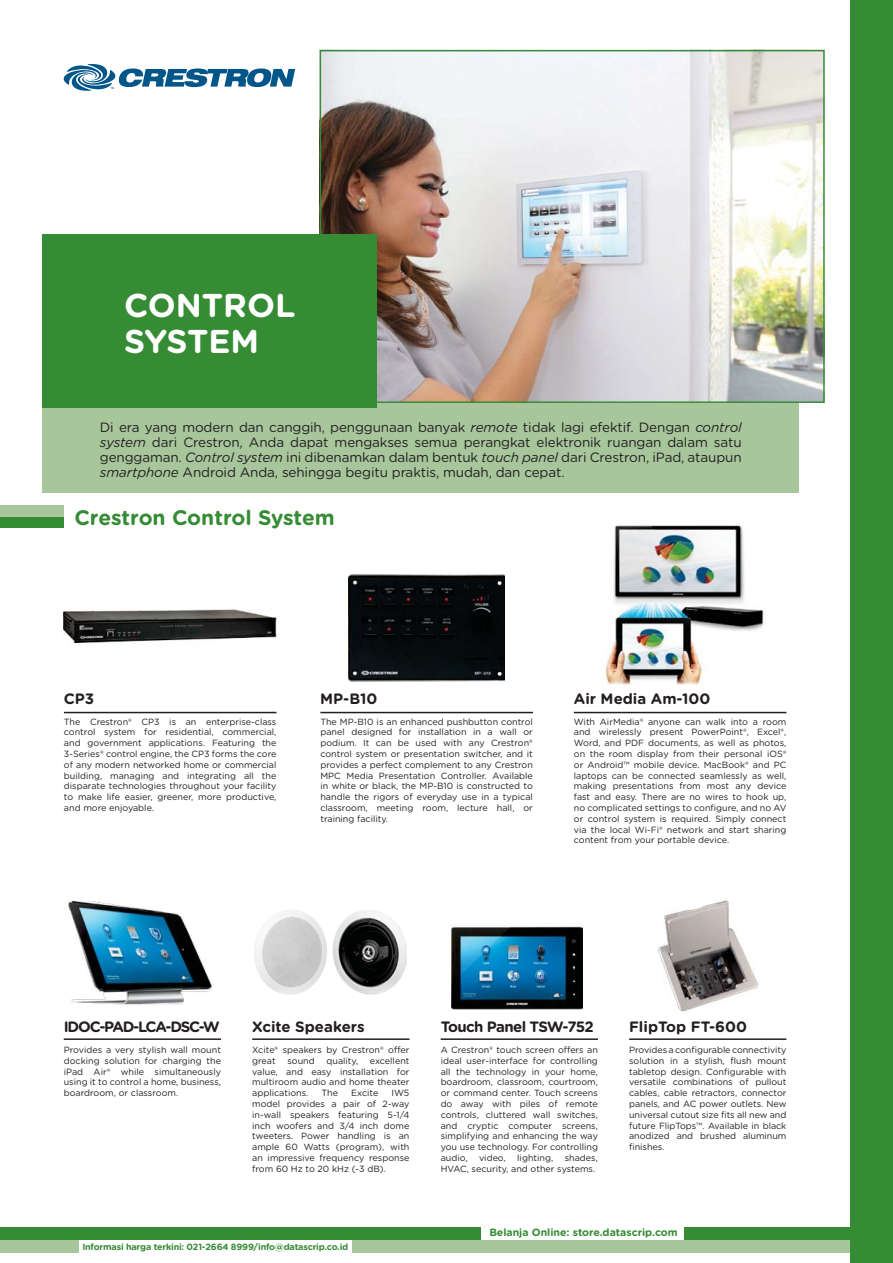
<style>
.page{position:relative;width:893px;height:1263px;background:#fff}
.page>*{position:absolute;margin:0;border:0;box-sizing:border-box;transform-origin:0 0}
.t1{font:700 33px/36.3px "Gotham Rounded";color:#fff}
.t2{font:700 21px "Gotham Rounded";letter-spacing:-.005em;color:#368b35}
.t3{font:700 15px "Gotham Rounded";color:#231f20}
.t4{font:700 15px "Gotham Rounded";letter-spacing:-.08em;color:#231f20}
.t5{font:700 15px "Gotham Rounded";letter-spacing:-.045em;color:#231f20}
.t6{font:13.5px/15px "Gotham Rounded";letter-spacing:-.01em;color:#231f20;text-align:justify}
.t7{font:700 10.5px "Gotham Rounded";color:#368b35}
.t8{font:9px/10.8px "Gotham Rounded";color:#231f20;text-align:justify}
.t9{font:700 9px "Gotham Rounded";letter-spacing:-.02em;color:#368b35}
.s1{font-style:italic}
</style>
<div class="page">
<div style="left:0;top:1228px;width:480px;height:12px;background:#368b35"></div>
<div style="left:684px;top:1228px;width:209px;height:12px;background:#368b35"></div>
<div style="left:0;top:1240px;width:79px;height:12px;background:#a7c69c"></div>
<div style="left:352px;top:1240px;width:541px;height:12px;background:#a7c69c"></div>
<div style="left:43px;top:376px;width:756px;height:117px;background:#a7c69c"></div>
<div style="left:850px;top:0;width:43px;height:1263px;background:#368b35"></div>
<img style="left:64px;top:609px;width:213px;height:34px">
<img style="left:606px;top:525px;width:158px;height:160px">
<svg style="left:63px;top:64px;width:232px;height:27px"></svg>
<div style="left:0;top:517px;width:64px;height:11px;background:#368b35"></div>
<div style="left:0;top:506px;width:64px;height:11px;background:#a7c69c"></div>
<img style="left:322px;top:52px;width:501px;height:349px">
<div style="left:43px;top:235px;width:334px;height:173px;background:#368b35"></div>
<hr style="left:64px;top:712px;width:212px;height:1px;background:#231f20">
<hr style="left:574px;top:712px;width:212px;height:1px;background:#231f20">
<hr style="left:320px;top:712px;width:213px;height:1px;background:#231f20">
<img style="left:348px;top:574px;width:156px;height:107px">
<img style="left:68px;top:901px;width:144px;height:103px">
<hr style="left:64px;top:1038px;width:157px;height:2px;background:#231f20">
<hr style="left:252px;top:1038px;width:157px;height:2px;background:#231f20">
<hr style="left:441px;top:1038px;width:157px;height:2px;background:#231f20">
<hr style="left:629px;top:1038px;width:157px;height:2px;background:#231f20">
<img style="left:255px;top:910px;width:152px;height:85px">
<img style="left:452px;top:926px;width:131px;height:84px">
<img style="left:658px;top:900px;width:101px;height:112px">
<h1 class="t1" style="left:124px;top:289px;width:173px">CONTROL<br>SYSTEM</h1>
<p class="t6" style="left:100px;top:420px;width:643px">Di era yang modern dan canggih, penggunaan banyak <span class="s1">remote</span> tidak lagi efektif. Dengan <span class="s1">control system</span> dari Crestron, Anda dapat mengakses semua perangkat elektronik ruangan dalam satu genggaman. <span class="s1">Control system</span> ini dibenamkan dalam bentuk <span class="s1">touch panel</span> dari Crestron, iPad, ataupun <span class="s1">smartphone</span> Android Anda, sehingga begitu praktis, mudah, dan cepat.</p>
<h2 class="t2" style="left:74px;top:510px;width:262px">Crestron Control System</h2>
<h3 class="t3" style="left:64px;top:693px;width:32px">CP3</h3>
<h3 class="t3" style="left:574px;top:693px;width:138px">Air Media Am-100</h3>
<h3 class="t3" style="left:320px;top:693px;width:59px">MP-B10</h3>
<p class="t8" style="left:320px;top:717px;width:214px">The MP-B10 is an enhanced pushbutton control panel designed for installation in a wall or podium. It can be used with any Crestron® control system or presentation switcher, and it provides a perfect complement to any Crestron MPC Media Presentation Controller. Available in white or black, the MP-B10 is constructed to handle the rigors of everyday use in a typical classroom, meeting room, lecture hall, or training facility.</p>
<p class="t8" style="left:64px;top:717px;width:214px">The Crestron® CP3 is an enterprise-class control system for residential, commercial, and government applications. Featuring the 3-Series® control engine, the CP3 forms the core of any modern networked home or commercial building, managing and integrating all the disparate technologies throughout your facility to make life easier, greener, more productive, and more enjoyable.</p>
<p class="t8" style="left:574px;top:717px;width:214px">With AirMedia® anyone can walk into a room and wirelessly present PowerPoint®, Excel®, Word, and PDF documents, as well as photos, on the room display from their personal iOS® or Android™ mobile device. MacBook® and PC laptops can be connected seamlessly as well, making presentations from most any device fast and easy. There are no wires to hook up, no complicated settings to configure, and no AV or control system is required. Simply connect via the local Wi-Fi® network and start sharing content from your portable device.</p>
<h3 class="t4" style="left:64px;top:1021px;width:157px">IDOC-PAD-LCA-DSC-W</h3>
<h3 class="t5" style="left:441px;top:1021px;width:155px">Touch Panel TSW-752</h3>
<h3 class="t3" style="left:629px;top:1021px;width:119px">FlipTop FT-600</h3>
<h3 class="t3" style="left:252px;top:1021px;width:114px">Xcite Speakers</h3>
<p class="t8" style="left:252px;top:1045px;width:159px">Xcite® speakers by Crestron® offer great</p>
<p class="t8" style="left:64px;top:1045px;width:159px">Provides a very stylish wall mount docking solution for charging the iPad Air® while simultaneously using it to control a home, business, boardroom, or classroom.</p>
<p class="t8" style="left:441px;top:1045px;width:159px">A Crestron® touch screen offers an ideal user-interface for controlling all the technology in your home, boardroom, classroom, courtroom, or command center. Touch screens do away with piles of remote controls, cluttered wall switches, and cryptic computer screens, simplifying and enhancing the way you use technology. For controlling audio,</p>
<p class="t8" style="left:252px;top:1056px;width:159px;text-indent:118px">excellent value, and easy installation for multiroom audio and home theater applications.</p>
<p class="t8" style="left:287px;top:1056px;width:29px">sound</p>
<p class="t8" style="left:326px;top:1056px;width:33px">quality,</p>
<p class="t8" style="left:321px;top:1088px;width:18px">The</p>
<p class="t8" style="left:351px;top:1088px;width:29px">Excite</p>
<p class="t8" style="left:252px;top:1088px;width:159px;text-indent:139px">IW5 model provides a pair of 2-way in-wall speakers featuring 5-1/4 inch woofers and 3/4 inch dome tweeters. Power handling is an ample 60 Watts (program), with an impressive frequency response from 60 Hz to 20 kHz (-3 dB).</p>
<p class="t8" style="left:441px;top:1153px;width:159px;text-align:right">shades,<br>HVAC, security, and other systems.</p>
<p class="t8" style="left:479px;top:1153px;width:28px">video,</p>
<p class="t8" style="left:517px;top:1153px;width:37px">lighting,</p>
<p class="t8" style="left:629px;top:1045px;width:159px">Provides a configurable connectivity solution in a stylish, flush mount tabletop design. Configurable with versatile combinations of pullout cables, cable retractors, connector panels, and AC power outlets. New universal cutout size fits all new and future FlipTops™. Available in black anodized and brushed aluminum finishes.</p>
<p class="t9" style="left:82px;top:1244px;width:267px">Informasi harga terkini: 021-2664 8999/info@datascrip.co.id</p>
<p class="t7" style="left:489px;top:1229px;width:190px">Belanja Online: store.datascrip.com</p>
</div>
